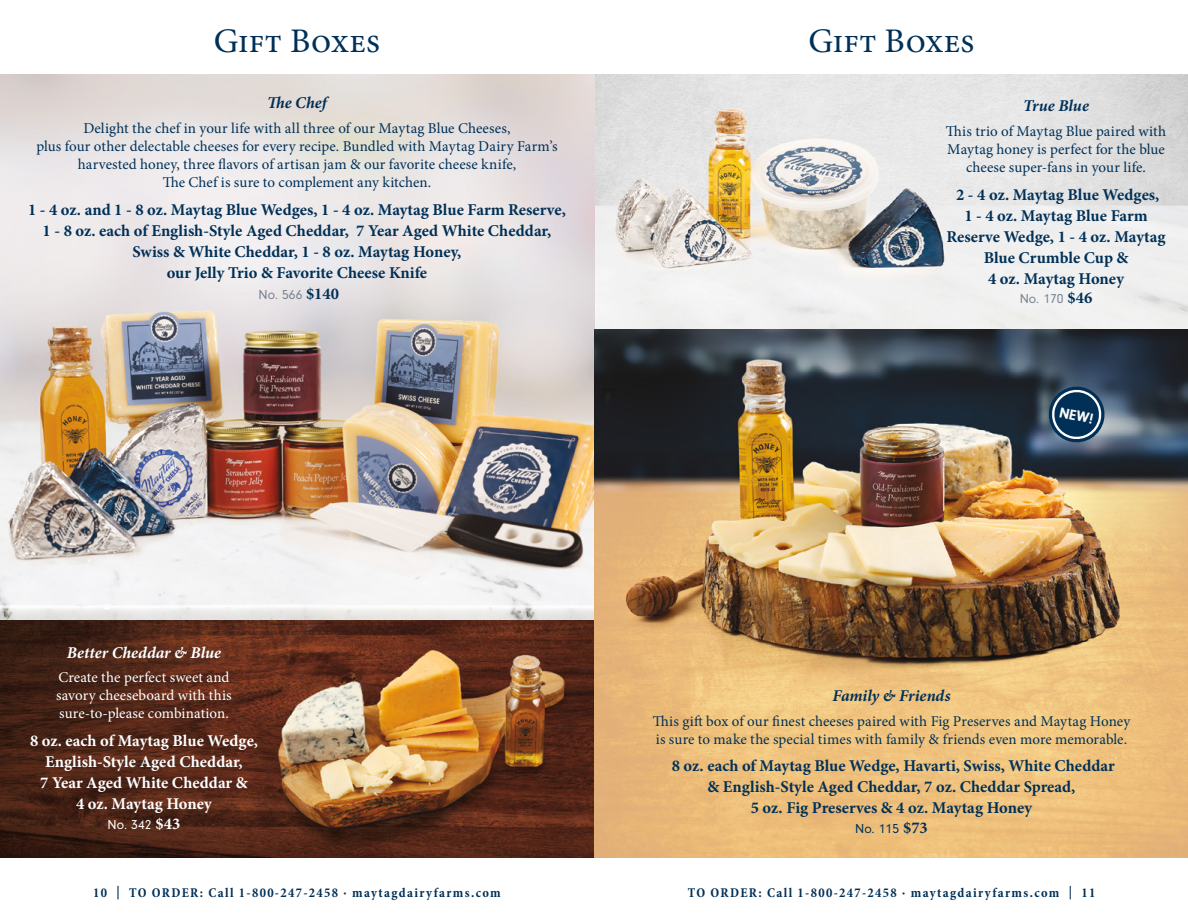
<style>
.page{position:relative;width:1188px;height:918px;background:#fff}
.page>*{position:absolute;margin:0;border:0;box-sizing:border-box;transform-origin:0 0}
.Headlines_Old_Fonts{font:34.5px "Minion Pro";color:#003057}
.BODY_COPY_old_style{font:700 16.5px/21px "Minion Pro";letter-spacing:-.01em;color:#003057;text-align:center}
.BODY_COPY_old_style-2{font:700 16.5px/21px "Minion Pro";letter-spacing:-.01em;color:#fff;text-align:center}
.BODY_COPY_old_style-3{font:italic 700 16.5px "Minion Pro";color:#003057}
.BODY_COPY_old_style-4{font:italic 700 16.5px "Minion Pro";color:#fff}
.BODY_COPY_old_style-5{font:15px/18px "Minion Pro";letter-spacing:.005em;color:#003057;text-align:center}
.BODY_COPY_old_style-6{font:15px/18px "Minion Pro";color:#fff}
.Headlines_Old_Fonts-2{font:700 15px "Neuzeit Gro";color:#fff}
.t1{font:700 condensed 13.5px "Minion Pro";letter-spacing:.1em;color:#003057}
.BODY_COPY_old_style-7{font:13.5px "Neuzeit Gro";color:#788390}
.BODY_COPY_old_style-8{font:13.5px "Neuzeit Gro";color:#003057}
.BODY_COPY_old_style-9{font:13.5px "Neuzeit Gro";color:#fff}
.s1{font-family:"Minion Pro";font-weight:700;font-size:16.5px;color:#003057}
.s2{font-family:"Minion Pro";font-weight:700;font-size:16.5px}
.s3{font-size:16.5px}
</style>
<div class="page">
<img style="left:594px;top:74px;width:594px;height:256px">
<img style="left:0;top:74px;width:594px;height:784px">
<img style="left:594px;top:330px;width:594px;height:528px">
<svg style="left:1044px;top:382px;width:65px;height:62px;background:#3a5975"></svg>
<p class="Headlines_Old_Fonts" style="left:214px;top:18px;width:168px">Gift Boxes</p>
<p class="Headlines_Old_Fonts" style="left:808px;top:18px;width:168px">Gift Boxes</p>
<p class="BODY_COPY_old_style-3" style="left:267px;top:91px;width:61px">The Chef</p>
<p class="BODY_COPY_old_style-5" style="left:36px;top:119px;width:523px">Delight the chef in your life with all three of our Maytag Blue Cheeses,<br>plus four other delectable cheeses for every recipe. Bundled with Maytag Dairy Farm’s harvested honey, three flavors of artisan jam &amp; our favorite cheese knife,<br>The Chef is sure to complement any kitchen.</p>
<p class="BODY_COPY_old_style" style="left:28px;top:199px;width:539px">1 - 4 oz. and 1 - 8 oz. Maytag Blue Wedges, 1 - 4 oz. Maytag Blue Farm Reserve, 1 - 8 oz. each of English-Style Aged Cheddar, 7 Year Aged White Cheddar, Swiss &amp; White Cheddar, 1 - 8 oz. Maytag Honey,<br>our Jelly Trio &amp; Favorite Cheese Knife</p>
<p class="BODY_COPY_old_style-7" style="left:259px;top:287px;width:82px">No. 566 <span class="s1">$140</span></p>
<p class="BODY_COPY_old_style-3" style="left:1023px;top:94px;width:67px">True Blue</p>
<p class="BODY_COPY_old_style-5" style="left:946px;top:123px;width:222px">This trio of Maytag Blue paired with<br>Maytag honey is perfect for the blue cheese super-fans in your life.</p>
<p class="BODY_COPY_old_style" style="left:947px;top:184px;width:221px">2 - 4 oz. Maytag Blue Wedges,<br>1 - 4 oz. Maytag Blue Farm<br>Reserve Wedge, 1 - 4 oz. Maytag<br>Blue Crumble Cup &amp;<br>4 oz. Maytag Honey</p>
<p class="BODY_COPY_old_style-7" style="left:1020px;top:292px;width:74px">No. 170 <span class="s1">$46</span></p>
<p class="Headlines_Old_Fonts-2" style="left:1061px;top:404px;width:36px;rotate:12deg">NEW!</p>
<p class="BODY_COPY_old_style-4" style="left:67px;top:641px;width:156px">Better Cheddar &amp; Blue</p>
<p class="BODY_COPY_old_style-6" style="left:56px;top:669px;width:177px">Create the perfect sweet and savory cheeseboard with this sure-to-please combination.</p>
<p class="BODY_COPY_old_style-2" style="left:30px;top:730px;width:229px">8 oz. each of Maytag Blue Wedge,<br>English-Style Aged Cheddar,<br>7 Year Aged White Cheddar &amp;<br>4 oz. Maytag Honey</p>
<p class="BODY_COPY_old_style-9" style="left:108px;top:817px;width:74px">No. 342 <span class="s2">$43</span></p>
<p class="BODY_COPY_old_style-3" style="left:833px;top:684px;width:120px">Family &amp; Friends</p>
<p class="BODY_COPY_old_style-5" style="left:653px;top:712px;width:479px;text-align:left">This gift box of our finest cheeses paired with Fig Preserves and Maytag Honey is sure to make the special times with family &amp; friends even more memorable.</p>
<p class="BODY_COPY_old_style" style="left:672px;top:755px;width:445px">8 oz. each of Maytag Blue Wedge, Havarti, Swiss, White Cheddar &amp; English-Style Aged Cheddar, 7 oz. Cheddar Spread,<br>5 oz. Fig Preserves &amp; 4 oz. Maytag Honey</p>
<p class="BODY_COPY_old_style-8" style="left:855px;top:821px;width:74px">No. 115 <span class="s2">$73</span></p>
<p class="t1" style="left:93px;top:884px;width:409px">10 | TO ORDER: Call 1-800-247-2458 <span class="s3">.</span> maytagdairyfarms.com</p>
<p class="t1" style="left:688px;top:884px;width:409px">TO ORDER: Call 1-800-247-2458 <span class="s3">.</span> maytagdairyfarms.com | 11</p>
</div>
